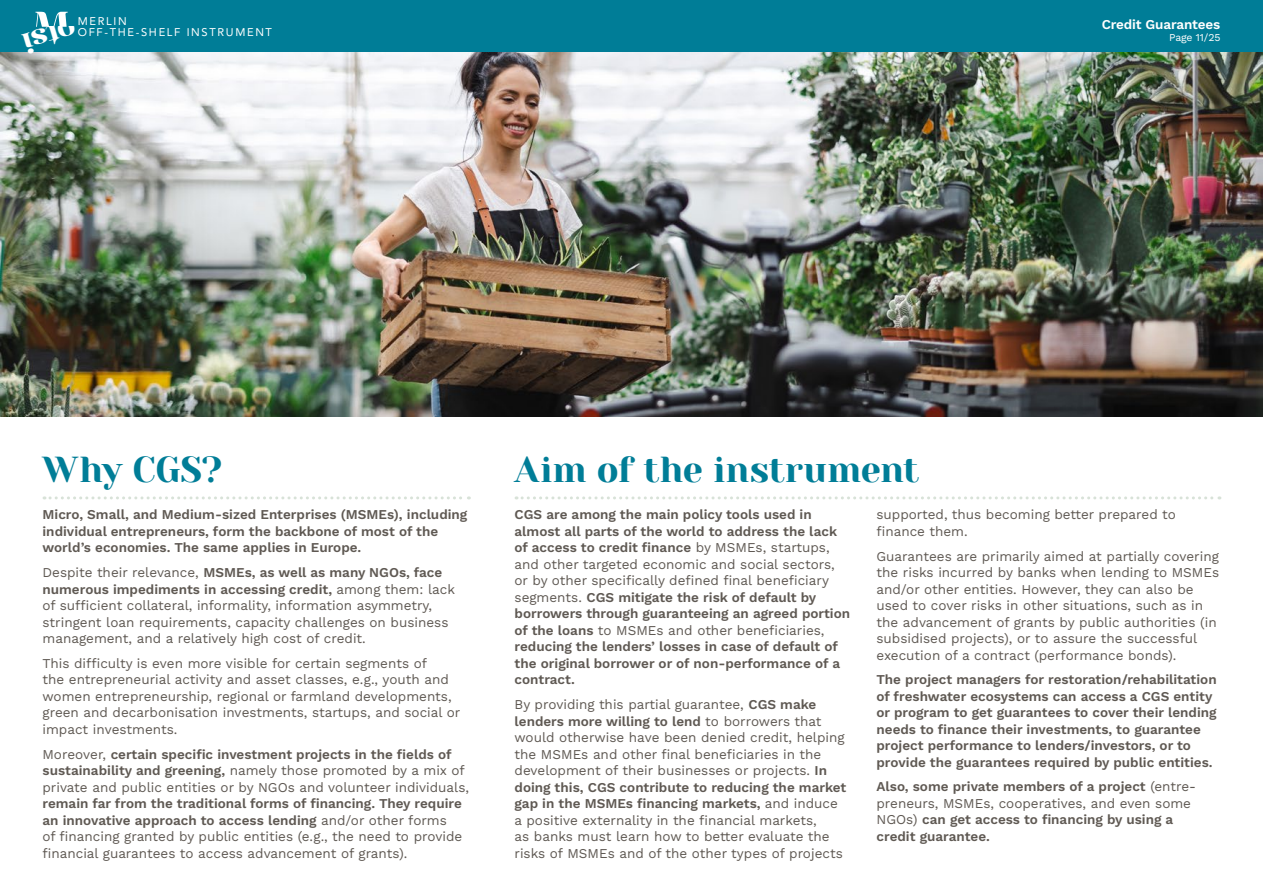
<style>
.page{position:relative;width:1263px;height:893px;background:#fff}
.page>*{position:absolute;margin:0;border:0;box-sizing:border-box;transform-origin:0 0}
.t1{font:36px "Yeseva One";letter-spacing:-.005em;color:#007d97}
.t2{font:800 31.05px "Famosa";color:#fff}
.t3{font:13.5px/16.5px "Work Sans";color:#5f5953}
.t4{font:600 13.5px/16.5px "Work Sans";color:#5f5953}
.t5{font:600 13.5px "Work Sans";letter-spacing:-.01em;color:#fff}
.t6{font:11.1px/11.9px "Avenir LT Std";letter-spacing:.15em;color:#fff}
.t7{font:10.5px "Work Sans";letter-spacing:-.01em;color:#fff}
.s1{font-weight:600}
.s2{font-weight:400}
</style>
<div class="page">
<svg style="left:44px;top:496px;width:425px;height:3px"></svg>
<svg style="left:516px;top:496px;width:704px;height:3px"></svg>
<img style="left:0;top:51px;width:1263px;height:366px">
<div style="left:0;top:0;width:1263px;height:51px;background:#007d97"></div>
<svg style="left:35px;top:12px;width:33px;height:15px"></svg>
<p class="t6" style="left:78px;top:15px;width:196px">MERLIN<br>OFF-THE-SHELF INSTRUMENT</p>
<h2 class="t2" style="left:83px;top:51px;width:57px;rotate:163deg">otsi</h2>
<p class="t5" style="left:1102px;top:14px;width:120px">Credit Guarantees</p>
<p class="t7" style="left:1169px;top:30px;width:53px">Page 11/25</p>
<h1 class="t1" style="left:43px;top:443px;width:181px">Why CGS?</h1>
<p class="t4" style="left:43px;top:506px;width:426px">Micro, Small, and Medium-sized Enterprises (MSMEs), including individual entrepreneurs, form the backbone of most of the world’s economies. The same applies in Europe.</p>
<p class="t3" style="left:43px;top:564px;width:414px">Despite their relevance, <span class="s1">MSMEs, as well as many NGOs, face numerous impediments in accessing credit,</span> among them: lack of sufficient collateral, informality, information asymmetry, stringent loan requirements, capacity challenges on business management, and a relatively high cost of credit.</p>
<p class="t3" style="left:43px;top:654px;width:419px">This difficulty is even more visible for certain segments of<br>the entrepreneurial activity and asset classes, e.g., youth and women entrepreneurship, regional or farmland developments, green and decarbonisation investments, startups, and social or impact investments.</p>
<p class="t3" style="left:43px;top:745px;width:428px">Moreover, <span class="s1">certain specific investment projects in the fields of sustainability and greening,</span> namely those promoted by a mix of private and public entities or by NGOs and volunteer individuals,</p>
<p class="t3" style="left:43px;top:795px;width:421px"><span class="s1">remain far from the traditional forms of financing. They require an innovative approach to access lending</span> and/or other forms of financing granted by public entities (e.g., the need to provide financial guarantees to access advancement of grants).</p>
<h1 class="t1" style="left:514px;top:443px;width:406px">Aim of the instrument</h1>
<p class="t4" style="left:514px;top:506px;width:337px">CGS are among the main policy tools used in almost all parts of the world to address the lack of access to credit finance <span class="s2">by MSMEs, startups, and other targeted economic and social sectors, or by other specifically defined final beneficiary segments.</span> CGS mitigate the risk of default by borrowers through guaranteeing an agreed portion of the loans <span class="s2">to MSMEs and other beneficiaries, </span>reducing the lenders’ losses in case of default of the original borrower or of non-performance of a contract.</p>
<p class="t3" style="left:514px;top:696px;width:333px">By providing this partial guarantee, <span class="s1">CGS make lenders more willing to lend</span> to borrowers that would otherwise have been denied credit, helping the MSMEs and other final beneficiaries in the development of their businesses or projects. <span class="s1">In doing this, CGS contribute to reducing the market gap in the MSMEs financing markets,</span> and induce a positive externality in the financial markets,<br>as banks must learn how to better evaluate the risks of MSMEs and of the other types of projects</p>
<p class="t3" style="left:876px;top:506px;width:301px">supported, thus becoming better prepared to finance them.</p>
<p class="t3" style="left:876px;top:547px;width:344px">Guarantees are primarily aimed at partially covering the risks incurred by banks when lending to MSMEs and/or other entities. However, they can also be used to cover risks in other situations, such as in the advancement of grants by public authorities (in subsidised projects), or to assure the successful execution of a contract (performance bonds).</p>
<p class="t4" style="left:876px;top:671px;width:342px">The project managers for restoration/rehabilitation of freshwater ecosystems can access a CGS entity or program to get guarantees to cover their lending needs to finance their investments, to guarantee project performance to lenders/investors, or to provide the guarantees required by public entities.</p>
<p class="t4" style="left:876px;top:778px;width:321px">Also, some private members of a project <span class="s2">(entre&shy;preneurs, MSMEs, cooperatives, and even some NGOs)</span> can get access to financing by using a credit guarantee.</p>
</div>
